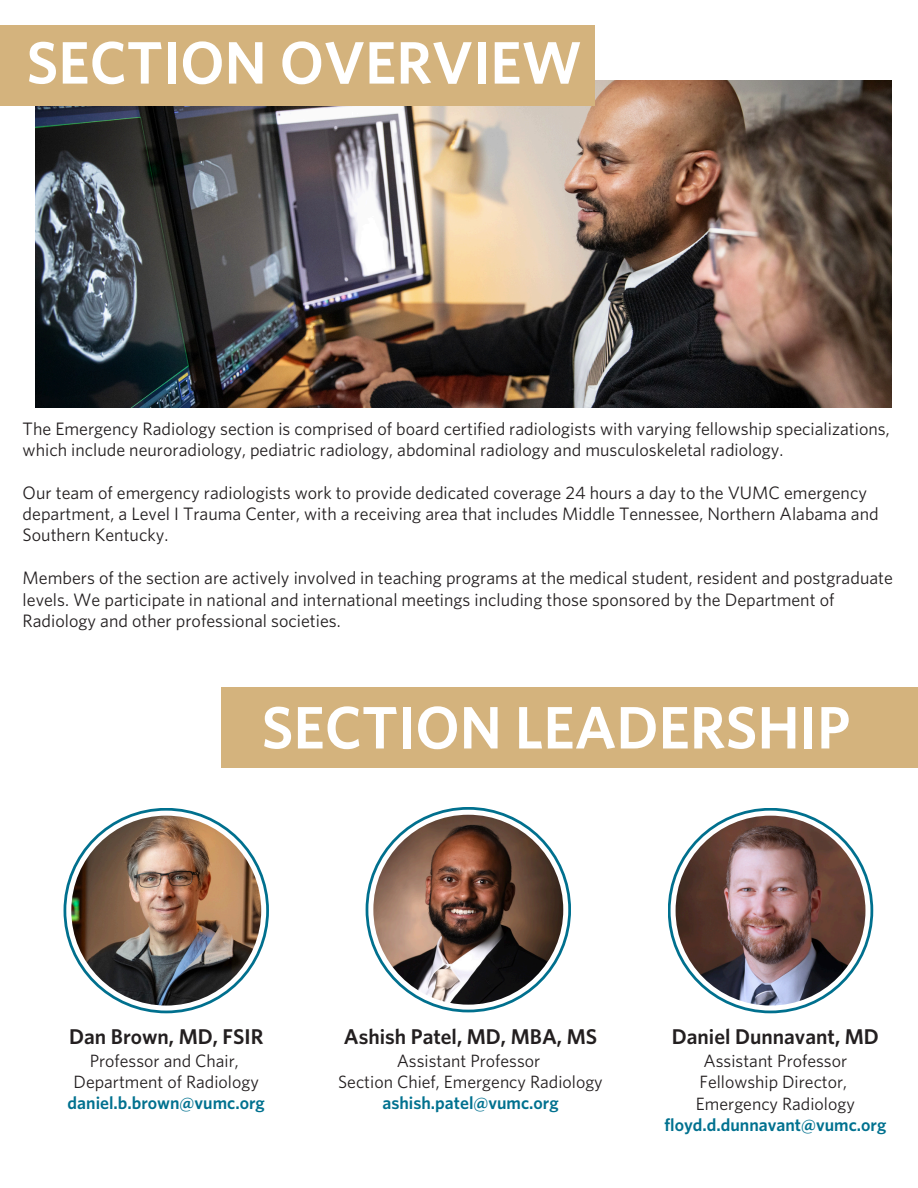
<style>
.page{position:relative;width:918px;height:1188px;background:#fff}
.page>*{position:absolute;margin:0;border:0;box-sizing:border-box;transform-origin:0 0}
.t1{font:600 60px "Whitney";color:#fff}
.t2{font:600 21.45px "Whitney";color:#231f20}
.t3{font:18px/21.3px "Whitney";color:#231f20}
.t4{font:17.85px "Whitney";color:#231f20}
.t5{font:600 17.85px "Whitney";color:#00718f}
</style>
<div class="page">
<div style="left:221px;top:687px;width:697px;height:81px;background:#d4b37d"></div>
<img style="left:35px;top:81px;width:856px;height:327px">
<div style="left:0;top:25px;width:595px;height:81px;background:#d4b37d"></div>
<svg style="left:64px;top:808px;width:205px;height:205px;background:#147b96"></svg>
<svg style="left:66px;top:811px;width:200px;height:200px"></svg>
<img style="left:71px;top:816px;width:190px;height:190px;border-radius:50%">
<svg style="left:366px;top:807px;width:205px;height:205px;background:#137a96"></svg>
<svg style="left:368px;top:810px;width:200px;height:200px"></svg>
<img style="left:373px;top:815px;width:190px;height:190px;border-radius:50%">
<svg style="left:668px;top:808px;width:205px;height:205px;background:#1d809a"></svg>
<svg style="left:671px;top:811px;width:199px;height:200px"></svg>
<img style="left:676px;top:816px;width:189px;height:190px;border-radius:50%">
<p class="t1" style="left:26px;top:36px;width:557px">SECTION OVERVIEW</p>
<p class="t3" style="left:23px;top:419px;width:869px">The Emergency Radiology section is comprised of board certified radiologists with varying fellowship specializations, which include neuroradiology, pediatric radiology, abdominal radiology and musculoskeletal radiology.</p>
<p class="t3" style="left:23px;top:483px;width:858px">Our team of emergency radiologists work to provide dedicated coverage 24 hours a day to the VUMC emergency department, a Level I Trauma Center, with a receiving area that includes Middle Tennessee, Northern Alabama and<br>Southern Kentucky.</p>
<h1 class="t3" style="left:23px;top:568px;width:872px">Members of the section are actively involved in teaching programs at the medical student, resident and postgraduate levels. We participate in national and international meetings including those sponsored by the Department of<br>Radiology and other professional societies.</h1>
<p class="t1" style="left:262px;top:700px;width:590px">SECTION LEADERSHIP</p>
<p class="t2" style="left:69px;top:1026px;width:196px">Dan Brown, MD, FSIR</p>
<h2 class="t4" style="left:90px;top:1053px;width:151px">Professor and Chair,</h2>
<p class="t4" style="left:74px;top:1074px;width:187px">Department of Radiology</p>
<p class="t5" style="left:68px;top:1095px;width:199px">daniel.b.brown@vumc.org</p>
<p class="t2" style="left:344px;top:1026px;width:255px">Ashish Patel, MD, MBA, MS</p>
<p class="t4" style="left:397px;top:1053px;width:145px">Assistant Professor</p>
<h2 class="t4" style="left:338px;top:1074px;width:266px">Section Chief, Emergency Radiology</h2>
<p class="t5" style="left:382px;top:1095px;width:178px">ashish.patel@vumc.org</p>
<p class="t2" style="left:672px;top:1026px;width:209px">Daniel Dunnavant, MD</p>
<p class="t4" style="left:704px;top:1053px;width:145px">Assistant Professor</p>
<p class="t4" style="left:700px;top:1074px;width:149px">Fellowship Director,</p>
<h2 class="t4" style="left:696px;top:1095px;width:161px">Emergency Radiology</h2>
<p class="t5" style="left:664px;top:1116px;width:223px">floyd.d.dunnavant@vumc.org</p>
</div>
